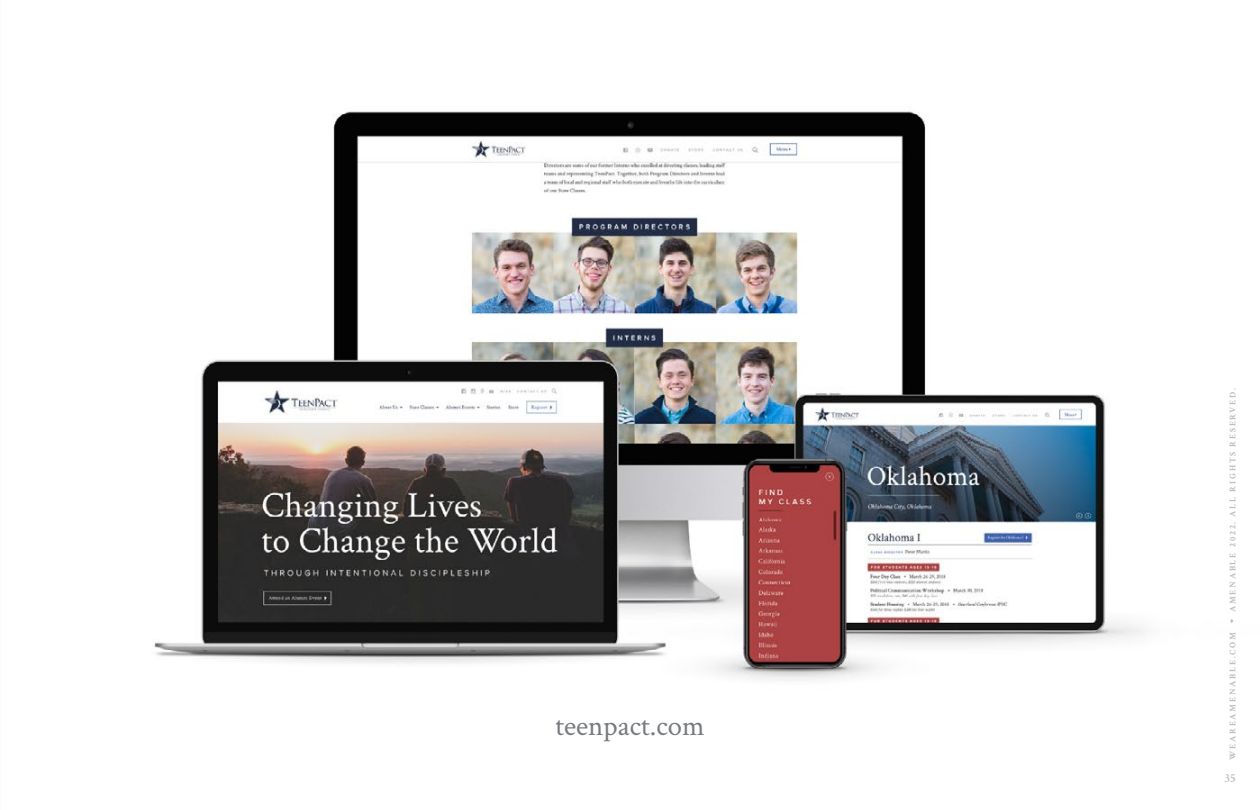
<style>
.page{position:relative;width:1260px;height:810px;background:#fff}
.page>*{position:absolute;margin:0;border:0;box-sizing:border-box;transform-origin:0 0}
.t1{font:28.75px "Crimson Text";color:#777b7f}
.t2{font:600 12.5px "Crimson Text";color:#bbbdbf}
.t3{font:700 8.75px "Crimson Text";letter-spacing:.2em;color:#bbbdbf}
.s1{font-family:"Eingrantch Mono";font-weight:400;font-size:10px}
</style>
<div class="page">
<img style="left:154px;top:111px;width:992px;height:570px">
<h1 class="t1" style="left:555px;top:706px;width:151px">teenpact.com</h1>
<p class="t3" style="left:1227px;top:760px;width:373px;rotate:-90deg">WEAREAMENABLE.COM <span class="s1">❤</span> AMENABLE 2022. ALL RIGHTS RESERVED.</p>
<h2 class="t2" style="left:1225px;top:769px;width:13px">35</h2>
</div>
